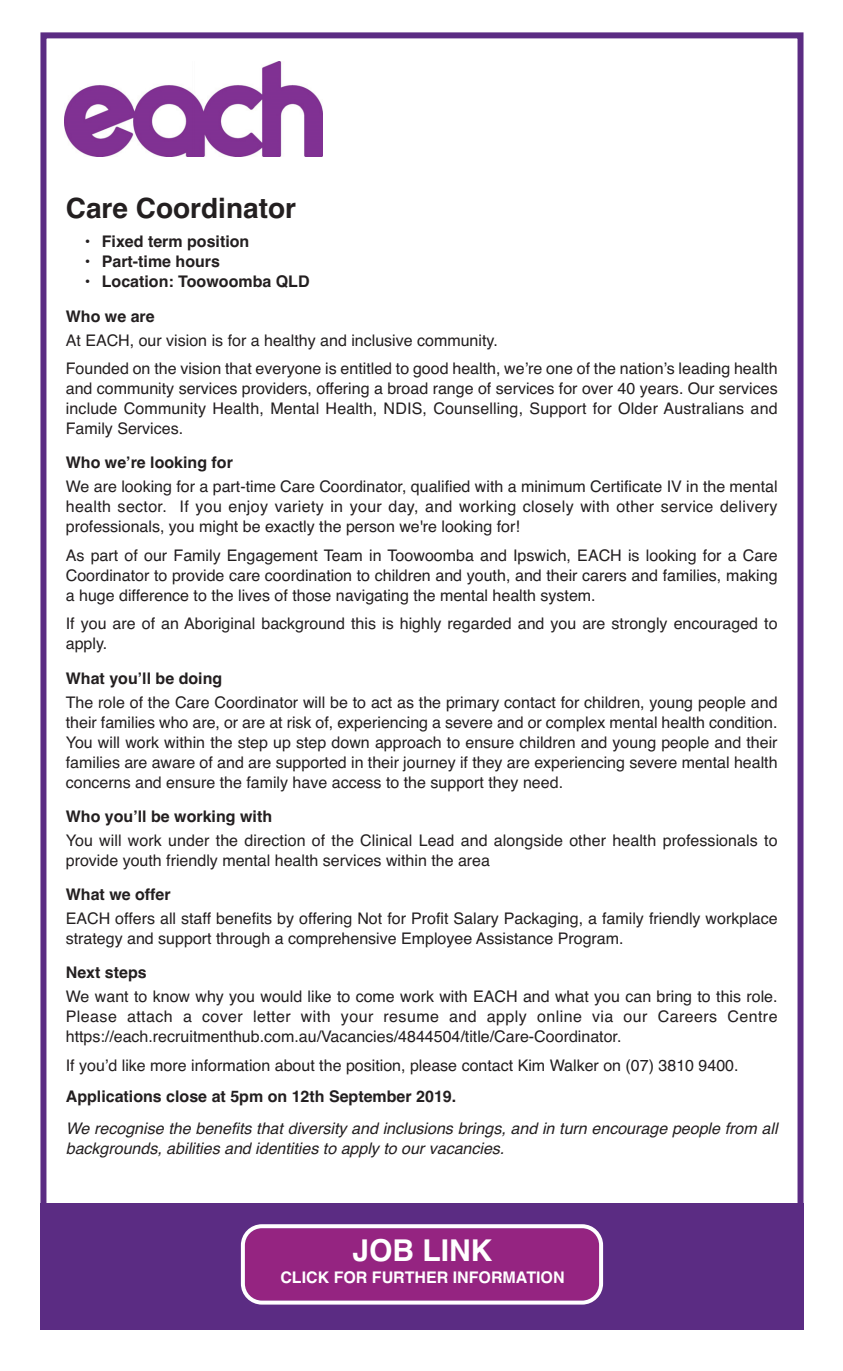
<style>
.page{position:relative;width:843px;height:1371px;background:#fff}
.page>*{position:absolute;margin:0;border:0;box-sizing:border-box;transform-origin:0 0}
.t1{font:700 30px "Helvetica";color:#fff}
.t2{font:700 28px "Helvetica";color:#231f20}
.t3{font:16px/20px "Helvetica";color:#231f20;text-align:justify}
.t4{font:700 16px/34.2px "Helvetica";color:#231f20}
.t5{font:italic 16px/20px "Helvetica";color:#231f20}
.t6{font:700 16px "Helvetica";color:#fff}
</style>
<div class="page">
<div style="left:40px;top:32px;width:763px;height:1220px;border:6px solid #5b2c83"></div>
<img style="left:65px;top:62px;width:257px;height:95px">
<div style="left:40px;top:1203px;width:763px;height:126px;background:#5b2c83"></div>
<svg style="left:241px;top:1224px;width:362px;height:80px;background:#9f3b8e"></svg>
<h2 class="t2" style="left:66px;top:198px;width:232px">Care Coordinator</h2>
<p class="t4" style="left:85px;top:226px;width:166px">• Fixed term position</p>
<p class="t4" style="left:85px;top:246px;width:137px">• Part-time hours</p>
<p class="t4" style="left:66px;top:266px;width:245px;text-indent:19px">• Location: Toowoomba QLD<br>Who we are</p>
<p class="t3" style="left:66px;top:327px;width:713px;line-height:28.6px">At EACH, our vision is for a healthy and inclusive community.<br>Founded on the vision that everyone is entitled to good health, we’re one of the nation’s leading health</p>
<p class="t3" style="left:66px;top:380px;width:713px">and community services providers, offering a broad range of services for over 40 years. Our services include Community Health, Mental Health, NDIS, Counselling, Support for Older Australians and Family Services.</p>
<p class="t4" style="left:66px;top:447px;width:169px">Who we’re looking for</p>
<p class="t3" style="left:66px;top:478px;width:713px">We are looking for a part-time Care Coordinator, qualified with a minimum Certificate IV in the mental health sector. If you enjoy variety in your day, and working closely with other service delivery professionals, you might be exactly the person we're looking for!</p>
<p class="t3" style="left:66px;top:547px;width:713px">As part of our Family Engagement Team in Toowoomba and Ipswich, EACH is looking for a Care Coordinator to provide care coordination to children and youth, and their carers and families, making a huge difference to the lives of those navigating the mental health system.</p>
<p class="t3" style="left:66px;top:615px;width:713px">If you are of an Aboriginal background this is highly regarded and you are strongly encouraged to apply.</p>
<p class="t4" style="left:66px;top:662px;width:158px">What you’ll be doing</p>
<p class="t3" style="left:66px;top:693px;width:713px">The role of the Care Coordinator will be to act as the primary contact for children, young people and their families who are, or are at risk of, experiencing a severe and or complex mental health condition.<br>You will work within the step up step down approach to ensure children and young people and their families are aware of and are supported in their journey if they are experiencing severe mental health concerns and ensure the family have access to the support they need.</p>
<p class="t4" style="left:66px;top:800px;width:208px">Who you’ll be working with</p>
<p class="t3" style="left:66px;top:831px;width:713px">You will work under the direction of the Clinical Lead and alongside other health professionals to provide youth friendly mental health services within the area</p>
<p class="t4" style="left:66px;top:879px;width:106px">What we offer</p>
<p class="t3" style="left:66px;top:910px;width:713px">EACH offers all staff benefits by offering Not for Profit Salary Packaging, a family friendly workplace strategy and support through a comprehensive Employee Assistance Program.</p>
<p class="t4" style="left:66px;top:957px;width:82px">Next steps</p>
<p class="t3" style="left:66px;top:988px;width:713px">We want to know why you would like to come work with EACH and what you can bring to this role.<br>Please attach a cover letter with your resume and apply online via our Careers Centre https://each.recruitmenthub.com.au/Vacancies/4844504/title/Care-Coordinator.</p>
<p class="t3" style="left:66px;top:1056px;width:674px">If you’d like more information about the position, please contact Kim Walker on (07) 3810 9400.</p>
<p class="t4" style="left:66px;top:1081px;width:392px">Applications close at 5pm on 12th September 2019.</p>
<p class="t5" style="left:66px;top:1119px;width:713px">We recognise the benefits that diversity and inclusions brings, and in turn encourage people from all backgrounds, abilities and identities to apply to our vacancies.</p>
<h1 class="t1" style="left:352px;top:1239px;width:142px">JOB LINK</h1>
<p class="t6" style="left:280px;top:1271px;width:286px">CLICK FOR FURTHER INFORMATION</p>
</div>
